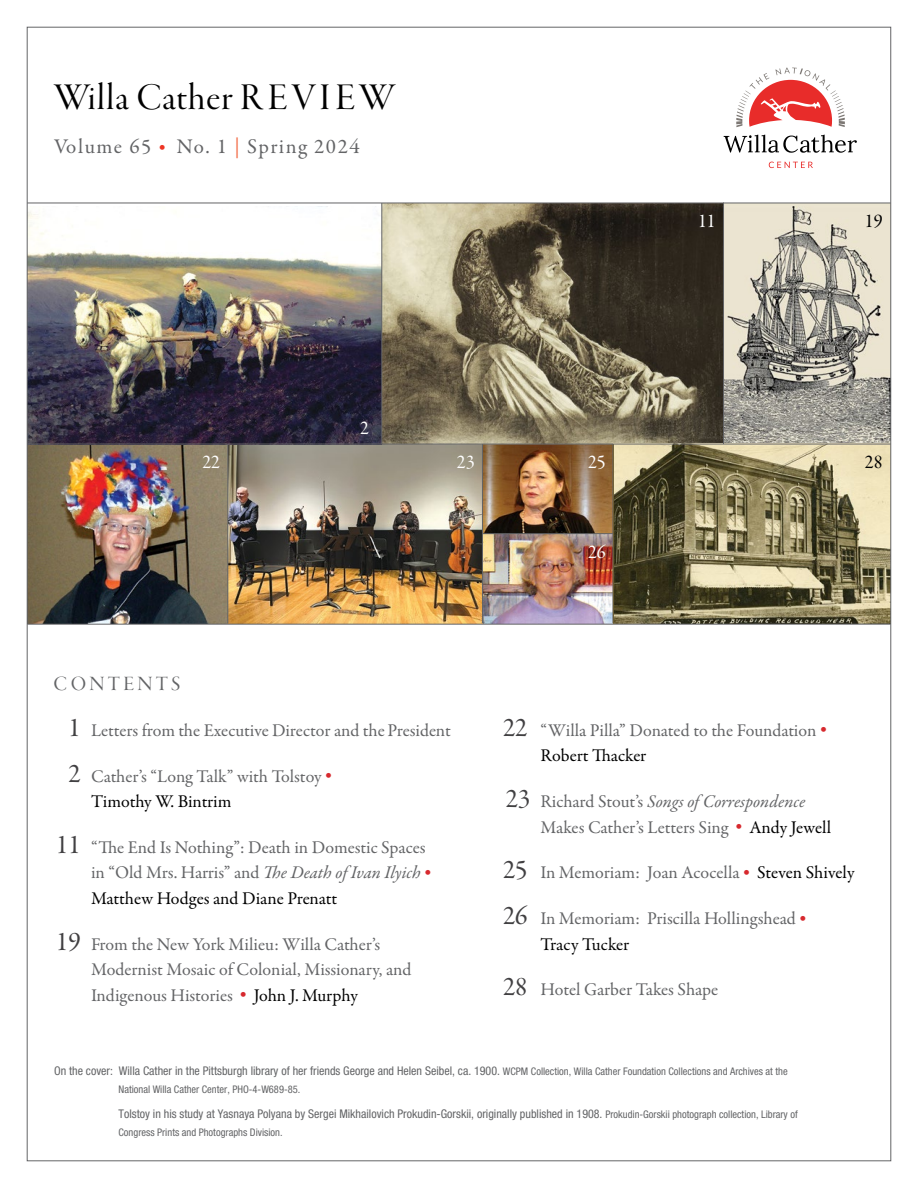
<style>
.page{position:relative;width:918px;height:1188px;background:#fff}
.page>*{position:absolute;margin:0;border:0;box-sizing:border-box;transform-origin:0 0}
.t1{font:39px "Garamond Premr Pro Disp";letter-spacing:.04em;color:#000}
.t2{font:21px "Garamond Premr Pro";letter-spacing:.07em;color:#636466}
.t3{font:21px "Garamond Premr Pro Disp";letter-spacing:.16em;color:#636466}
.t4{font:19.5px "Garamond Premr Pro Subh";color:#fff}
.t5{font:19.5px "Garamond Premr Pro Subh";color:#000}
.t6{font:18px/25.5px "Garamond Premr Pro";letter-spacing:-.005em;color:#636466}
.t7{font:condensed 12px "Helvetica Neue LT Std";color:#636466}
.t8{font:condensed 10.5px "Helvetica Neue LT Std";color:#636466}
.s1{font-family:"Universal Newswith Comm Pi";font-size:31.5px;color:#ee3524}
.s2{color:#f36f4b}
.s3{font-family:"Garamond Premr Pro Subh";font-size:27px;color:#414042}
.s4{font-family:"Universal Newswith Comm Pi";font-size:31.5px;color:#d7292e}
.s5{color:#000}
.s6{font-style:italic}
.s7{font-size:10.5px}
</style>
<div class="page">
<img style="left:29px;top:445px;width:860px;height:179px">
<img style="left:724px;top:207px;width:165px;height:237px">
<img style="left:383px;top:204px;width:340px;height:240px">
<img style="left:29px;top:206px;width:353px;height:238px">
<svg style="left:724px;top:135px;width:133px;height:18px"></svg>
<svg style="left:769px;top:162px;width:44px;height:6px"></svg>
<svg style="left:736px;top:68px;width:109px;height:59px"></svg>
<hr style="left:27px;top:624px;width:864px;height:1px;background:#636466">
<hr style="left:482px;top:444px;width:1px;height:179px;background:#636466">
<hr style="left:228px;top:444px;width:1px;height:179px;background:#636466">
<hr style="left:723px;top:202px;width:1px;height:242px;background:#636466">
<hr style="left:382px;top:203px;width:1px;height:241px;background:#636466">
<hr style="left:27px;top:444px;width:864px;height:1px;background:#636466">
<hr style="left:27px;top:203px;width:864px;height:1px;background:#636466">
<hr style="left:613px;top:444px;width:1px;height:179px;background:#636466">
<hr style="left:482px;top:533px;width:131px;height:1px;background:#636466">
<h1 class="t1" style="left:54px;top:76px;width:343px">Willa Cather REVIEW</h1>
<p class="t2" style="left:54px;top:134px;width:307px">Volume 65 <span class="s1">z</span> No. 1 <span class="s2">|</span> Spring 2024</p>
<p class="t4" style="left:360px;top:417px;width:10px">2</p>
<p class="t4" style="left:202px;top:451px;width:19px">22</p>
<p class="t4" style="left:457px;top:451px;width:19px">23</p>
<p class="t4" style="left:588px;top:450px;width:19px">25</p>
<p class="t4" style="left:588px;top:540px;width:19px">26</p>
<p class="t4" style="left:698px;top:209px;width:19px">11</p>
<p class="t5" style="left:865px;top:209px;width:19px">19</p>
<p class="t5" style="left:865px;top:450px;width:19px">28</p>
<p class="t3" style="left:54px;top:672px;width:128px">CONTENTS</p>
<p class="t6" style="left:68px;top:718px;width:384px"><span class="s3">1</span> Letters from the Executive Director and the President</p>
<p class="t6" style="left:91px;top:764px;width:243px;text-indent:-23px"><span class="s3">2</span> Cather’s “Long Talk” with Tolstoy <span class="s4">z<br></span><span class="s5">Timothy W. Bintrim</span></p>
<p class="t6" style="left:91px;top:835px;width:342px;text-indent:-35px"><span class="s3">11</span> “The End Is Nothing”: Death in Domestic Spaces in “Old Mrs. Harris” and <span class="s6">The Death of Ivan Ilyich</span> <span class="s4">z<br></span><span class="s5">Matthew Hodges and Diane Prenatt</span></p>
<p class="t6" style="left:91px;top:932px;width:322px;text-indent:-35px"><span class="s3">19</span> From the New York Milieu: Willa Cather’s<br>Modernist Mosaic of Colonial, Missionary, and<br>Indigenous Histories <span class="s4">z</span> <span class="s5">John J. Murphy</span></p>
<p class="t6" style="left:541px;top:718px;width:288px;text-indent:-37px"><span class="s3">22</span> “Willa Pilla” Donated to the Foundation <span class="s4">z<br></span><span class="s5">Robert Thacker</span></p>
<p class="t6" style="left:541px;top:789px;width:292px;text-indent:-35px"><span class="s3">23</span> Richard Stout’s <span class="s6">Songs of Correspondence<br></span>Makes Cather’s Letters Sing <span class="s4">z</span> <span class="s5">Andy Jewell</span></p>
<p class="t6" style="left:503px;top:860px;width:353px"><span class="s3">25</span> In Memoriam: Joan Acocella <span class="s4">z</span> <span class="s5">Steven Shively</span></p>
<p class="t6" style="left:541px;top:906px;width:267px;text-indent:-37px"><span class="s3">26</span> In Memoriam: Priscilla Hollingshead <span class="s4">z<br></span><span class="s5">Tracy Tucker</span></p>
<p class="t6" style="left:503px;top:977px;width:217px"><span class="s3">28</span> Hotel Garber Takes Shape</p>
<p class="t7" style="left:54px;top:1064px;width:735px">On the cover: Willa Cather in the Pittsburgh library of her friends George and Helen Seibel, ca. 1900. <span class="s7">WCPM Collection, Willa Cather Foundation Collections and Archives at the</span></p>
<p class="t8" style="left:119px;top:1083px;width:183px">National Willa Cather Center, PHO-4-W689-85.</p>
<p class="t7" style="left:118px;top:1107px;width:681px">Tolstoy in his study at Yasnaya Polyana by Sergei Mikhailovich Prokudin-Gorskii, originally published in 1908. <span class="s7">Prokudin-Gorskii photograph collection, Library of</span></p>
<p class="t8" style="left:119px;top:1126px;width:166px">Congress Prints and Photographs Division.</p>
</div>
